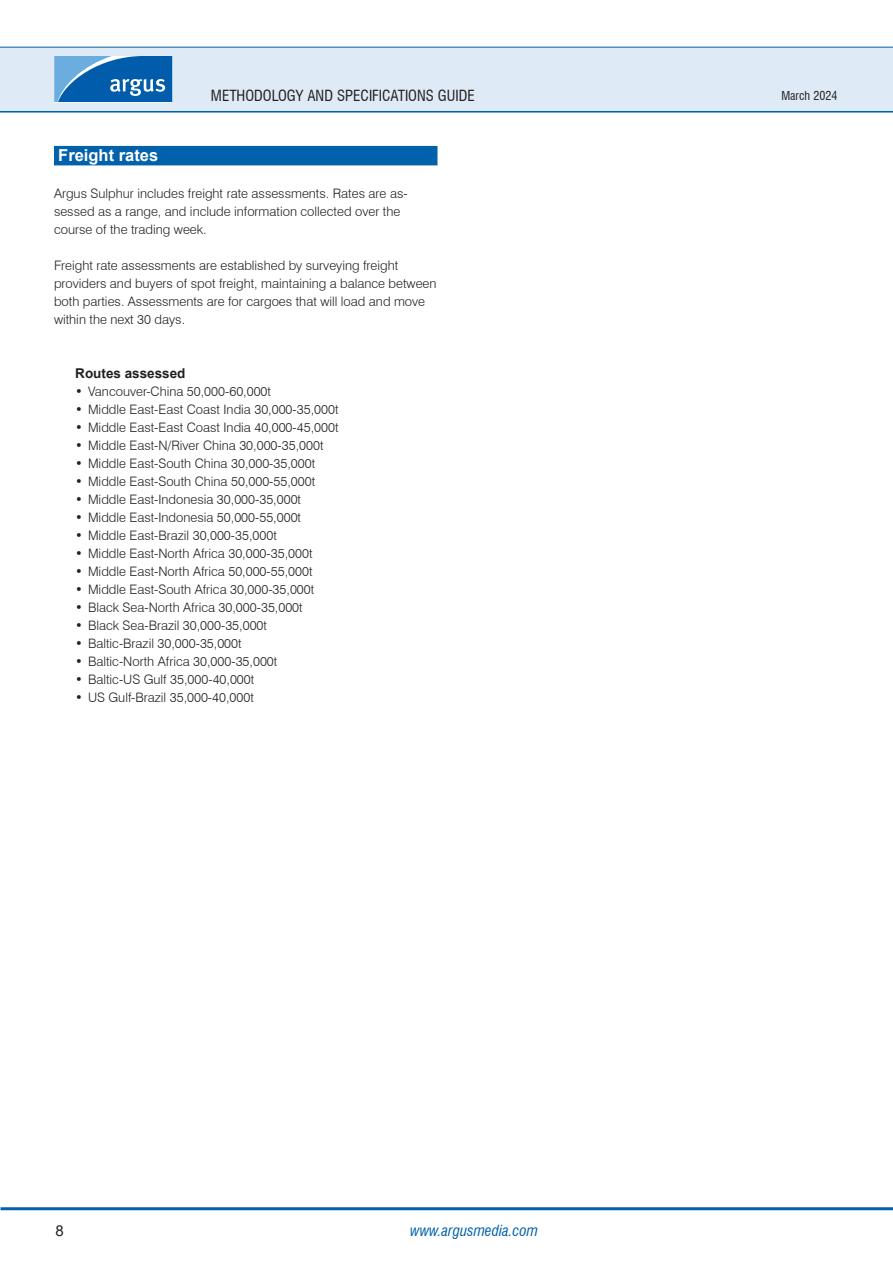
<style>
.page{position:relative;width:893px;height:1263px;background:#fff}
.page>*{position:absolute;margin:0;border:0;box-sizing:border-box;transform-origin:0 0}
.H1_-_Section_header_-_WOB{font:700 16.5px "Arial";color:#fff}
.t1{font:condensed 15px "Swiss 721 BT";color:#231f20}
.t2{font:italic condensed 15px "Swiss 721 BT";color:#0161aa}
.t3{font:15px "Arial";color:#231f20}
.B1_-_Bullet_list_header_-_old_H6{font:700 13.5px "Arial";color:#231f20}
.P1_-_Body_Text{font:300 13.05px/18px "Swiss 721 BT";color:#231f20}
.t4{font:condensed 12px "Swiss 721 BT";color:#231f20}
</style>
<div class="page">
<hr style="left:0;top:110px;width:893px;height:3px;background:#0161aa">
<div style="left:0;top:47px;width:893px;height:64px;background:#deebf7"></div>
<hr style="left:0;top:47px;width:893px;height:1px;background:#0161aa">
<svg style="left:54px;top:56px;width:118px;height:46px"></svg>
<hr style="left:1px;top:1207px;width:892px;height:3px;background:#0161aa">
<div style="left:54px;top:146px;width:383px;height:19px;background:#0161aa"></div>
<p class="t1" style="left:211px;top:86px;width:265px">METHODOLOGY AND SPECIFICATIONS GUIDE</p>
<p class="H1_-_Section_header_-_WOB" style="left:58px;top:144px;width:101px">Freight rates</p>
<p class="P1_-_Body_Text" style="left:54px;top:184px;width:355px">Argus Sulphur includes freight rate assessments. Rates are as&shy;sessed as a range, and include information collected over the course of the trading week.</p>
<p class="P1_-_Body_Text" style="left:54px;top:256px;width:384px">Freight rate assessments are established by surveying freight providers and buyers of spot freight, maintaining a balance between both parties. Assessments are for cargoes that will load and move within the next 30 days.</p>
<p class="B1_-_Bullet_list_header_-_old_H6" style="left:75px;top:364px;width:112px">Routes assessed</p>
<p class="P1_-_Body_Text" style="left:75px;top:382px;width:197px">• Vancouver-China 50,000-60,000t</p>
<p class="P1_-_Body_Text" style="left:75px;top:400px;width:265px">• Middle East-East Coast India 30,000-35,000t</p>
<p class="P1_-_Body_Text" style="left:75px;top:418px;width:265px">• Middle East-East Coast India 40,000-45,000t</p>
<p class="P1_-_Body_Text" style="left:75px;top:436px;width:250px">• Middle East-N/River China 30,000-35,000t</p>
<p class="P1_-_Body_Text" style="left:75px;top:454px;width:242px">• Middle East-South China 30,000-35,000t</p>
<p class="P1_-_Body_Text" style="left:75px;top:472px;width:242px">• Middle East-South China 50,000-55,000t</p>
<p class="P1_-_Body_Text" style="left:75px;top:490px;width:227px">• Middle East-Indonesia 30,000-35,000t</p>
<p class="P1_-_Body_Text" style="left:75px;top:508px;width:227px">• Middle East-Indonesia 50,000-55,000t</p>
<p class="P1_-_Body_Text" style="left:75px;top:526px;width:203px">• Middle East-Brazil 30,000-35,000t</p>
<p class="P1_-_Body_Text" style="left:75px;top:544px;width:239px">• Middle East-North Africa 30,000-35,000t</p>
<p class="P1_-_Body_Text" style="left:75px;top:562px;width:239px">• Middle East-North Africa 50,000-55,000t</p>
<p class="P1_-_Body_Text" style="left:75px;top:580px;width:241px">• Middle East-South Africa 30,000-35,000t</p>
<p class="P1_-_Body_Text" style="left:75px;top:598px;width:229px">• Black Sea-North Africa 30,000-35,000t</p>
<p class="P1_-_Body_Text" style="left:75px;top:616px;width:193px">• Black Sea-Brazil 30,000-35,000t</p>
<p class="P1_-_Body_Text" style="left:75px;top:634px;width:168px">• Baltic-Brazil 30,000-35,000t</p>
<p class="P1_-_Body_Text" style="left:75px;top:652px;width:204px">• Baltic-North Africa 30,000-35,000t</p>
<p class="P1_-_Body_Text" style="left:75px;top:670px;width:181px">• Baltic-US Gulf 35,000-40,000t</p>
<p class="P1_-_Body_Text" style="left:75px;top:688px;width:180px">• US Gulf-Brazil 35,000-40,000t</p>
<p class="t3" style="left:55px;top:1220px;width:10px">8</p>
<p class="t2" style="left:410px;top:1221px;width:129px">www.argusmedia.com</p>
<p class="t4" style="left:781px;top:88px;width:58px">March 2024</p>
</div>
